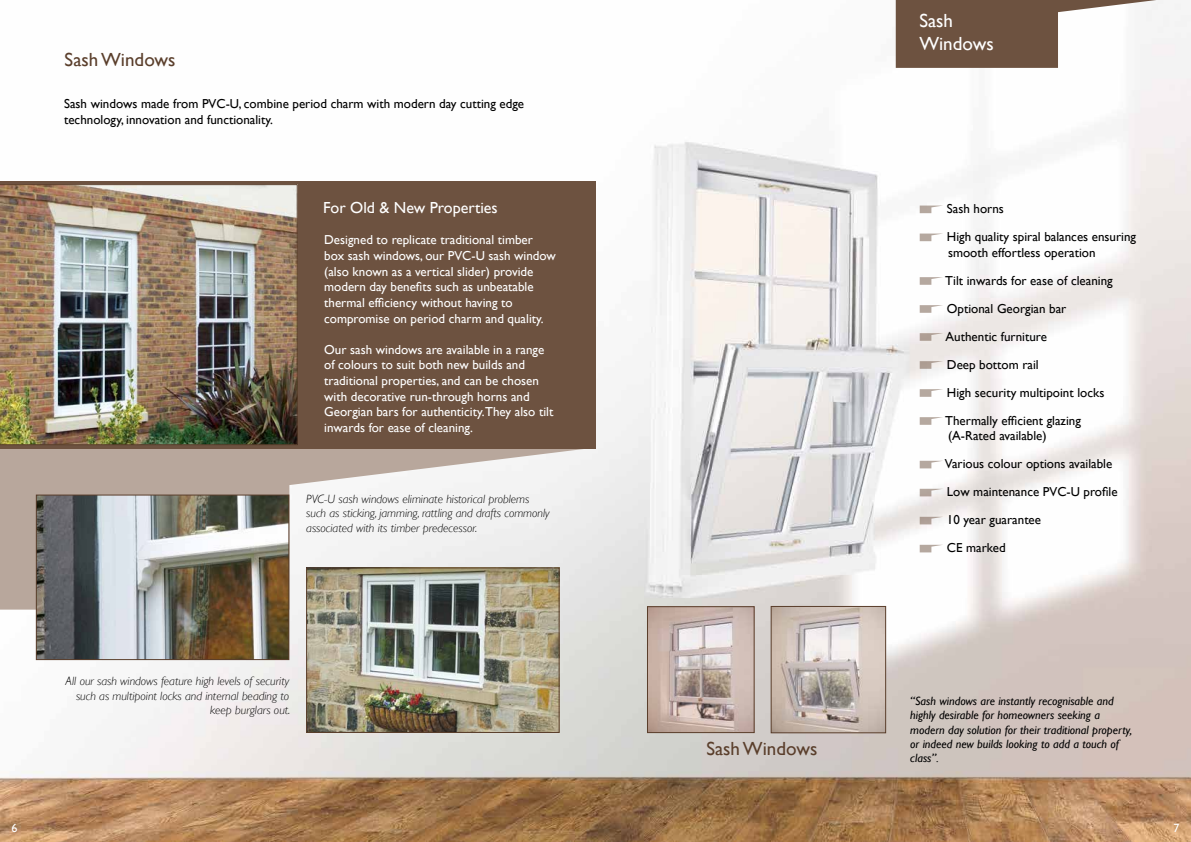
<style>
.page{position:relative;width:1191px;height:842px;background:#fff}
.page>*{position:absolute;margin:0;border:0;box-sizing:border-box;transform-origin:0 0}
.t1{font:19px "Gill Sans";color:#5a3e2b}
.t2{font:19px/22.8px "Gill Sans";color:#fff}
.t3{font:16px "Gill Sans";color:#fff}
.t4{font:13px/15.6px "Gill Sans";color:#fff}
.t5{font:13px/28px "Gill Sans";color:#000}
.t6{font:italic 300 12px/14.4px "Gill Sans";color:#000}
.t7{font:italic 12px/14.4px "Gill Sans";color:#000}
.t8{font:12px "Gill Sans";color:#fff}
</style>
<div class="page">
<img style="left:0;top:0;width:1191px;height:842px">
<img style="left:649px;top:608px;width:103px;height:123px">
<div style="left:647px;top:606px;width:107px;height:127px;border:1px solid #5a3e2b"></div>
<img style="left:773px;top:608px;width:111px;height:123px">
<div style="left:771px;top:606px;width:115px;height:127px;border:1px solid #5a3e2b"></div>
<svg style="left:0;top:448px;width:589px;height:162px"></svg>
<div style="left:0;top:181px;width:595px;height:267px;background:#6d5240"></div>
<img style="left:0;top:184px;width:298px;height:261px">
<img style="left:38px;top:497px;width:249px;height:161px">
<div style="left:36px;top:495px;width:253px;height:165px;border:1px solid #5a3e2b"></div>
<img style="left:308px;top:570px;width:249px;height:161px">
<div style="left:306px;top:568px;width:253px;height:165px;border:1px solid #5a3e2b"></div>
<svg style="left:895px;top:0;width:261px;height:68px"></svg>
<svg style="left:919px;top:206px;width:24px;height:7px"></svg>
<svg style="left:919px;top:234px;width:24px;height:7px"></svg>
<svg style="left:919px;top:277px;width:24px;height:8px"></svg>
<svg style="left:919px;top:305px;width:24px;height:8px"></svg>
<svg style="left:919px;top:333px;width:24px;height:8px"></svg>
<svg style="left:919px;top:361px;width:24px;height:8px"></svg>
<svg style="left:919px;top:389px;width:24px;height:8px"></svg>
<svg style="left:919px;top:417px;width:24px;height:8px"></svg>
<svg style="left:919px;top:461px;width:24px;height:7px"></svg>
<svg style="left:919px;top:489px;width:24px;height:7px"></svg>
<svg style="left:919px;top:517px;width:24px;height:7px"></svg>
<svg style="left:919px;top:545px;width:24px;height:7px"></svg>
<h1 class="t1" style="left:65px;top:49px;width:112px">Sash Windows</h1>
<p class="t5" style="left:64px;top:97px;width:461px;line-height:15.6px">Sash windows made from PVC-U, combine period charm with modern day cutting edge technology, innovation and functionality.</p>
<p class="t3" style="left:323px;top:198px;width:176px">For Old &amp; New Properties</p>
<p class="t4" style="left:324px;top:233px;width:233px">Designed to replicate traditional timber box sash windows, our PVC-U sash window (also known as a vertical slider) provide modern day benefits such as unbeatable thermal efficiency without having to compromise on period charm and quality.</p>
<p class="t4" style="left:324px;top:342px;width:231px">Our sash windows are available in a range of colours to suit both new builds and traditional properties, and can be chosen with decorative run-through horns and Georgian bars for authenticity.They also tilt inwards for ease of cleaning.</p>
<p class="t6" style="left:306px;top:492px;width:245px">PVC-U sash windows eliminate historical problems such as sticking, jamming, rattling and drafts commonly associated with its timber predecessor.</p>
<p class="t6" style="left:66px;top:674px;width:226px;text-align:right">All our sash windows feature high levels of security such as multipoint locks and internal beading to keep burglars out.</p>
<h1 class="t1" style="left:706px;top:737px;width:112px">Sash Windows</h1>
<h1 class="t2" style="left:919px;top:10px;width:76px">Sash<br>Windows</h1>
<p class="t5" style="left:947px;top:195px;width:191px">Sash horns<br>High quality spiral balances ensuring</p>
<p class="t5" style="left:945px;top:239px;width:169px">smooth effortless operation<br>Tilt inwards for ease of cleaning<br>Optional Georgian bar<br>Authentic furniture<br>Deep bottom rail<br>High security multipoint locks<br>Thermally efficient glazing</p>
<p class="t5" style="left:945px;top:422px;width:174px">(A-Rated available)<br>Various colour options available<br>Low maintenance PVC-U profile<br>10 year guarantee<br>CE marked</p>
<p class="t7" style="left:910px;top:694px;width:223px">“Sash windows are instantly recognisable and highly desirable for homeowners seeking a modern day solution for their traditional property, or indeed new builds looking to add a touch of class”.</p>
<p class="t8" style="left:11px;top:821px;width:8px">6</p>
<p class="t8" style="left:1173px;top:821px;width:7px">7</p>
</div>
